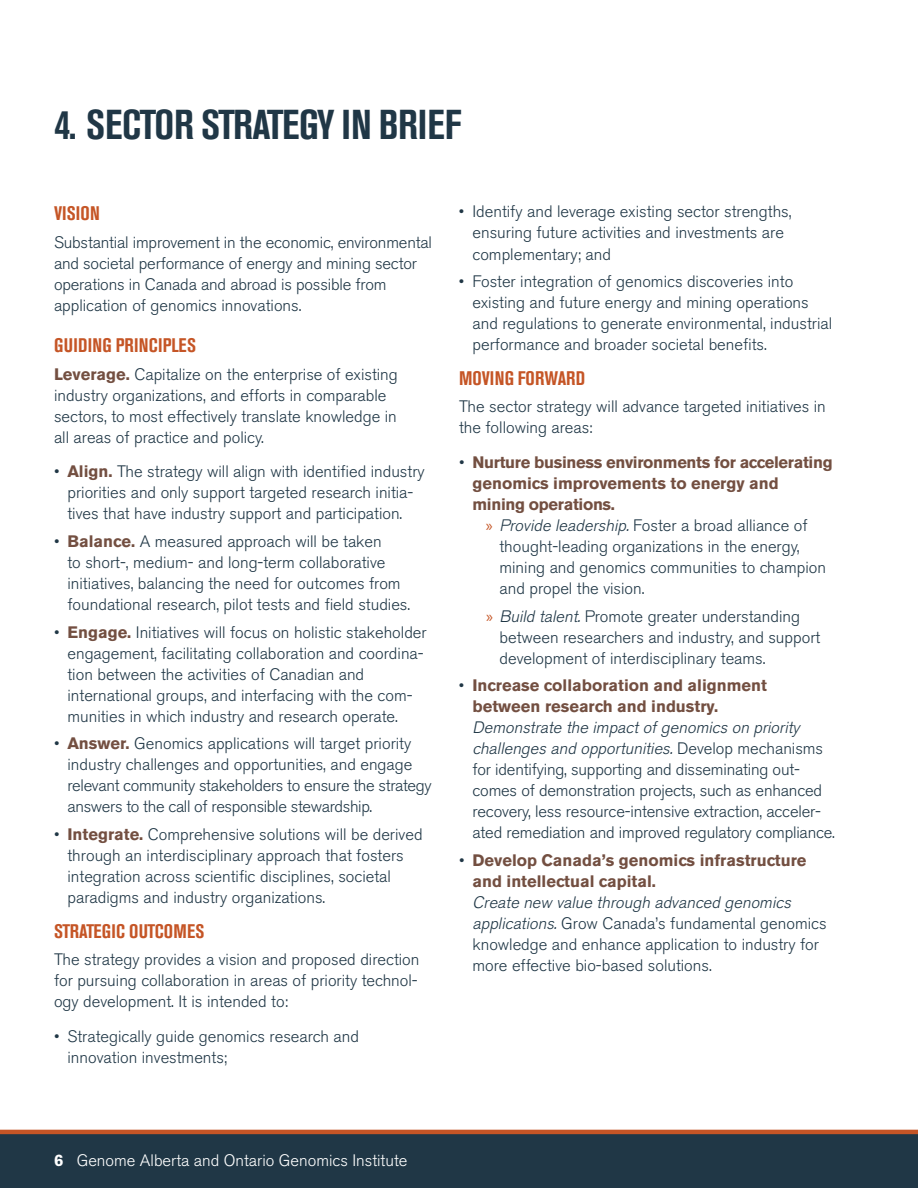
<style>
.page{position:relative;width:918px;height:1188px;background:#fff}
.page>*{position:absolute;margin:0;border:0;box-sizing:border-box;transform-origin:0 0}
.t1{font:700 condensed 41.4px "Akzidenz Grotesk BE";letter-spacing:-.015em;color:#203746}
.t2{font:700 condensed 19.5px "Akzidenz Grotesk BE";letter-spacing:.01em;color:#c55526}
.t3{font:300 16.5px/21px "Akzidenz Grotesk BE";color:#203746}
.t4{font:300 16.5px/21px "Akzidenz Grotesk BE";letter-spacing:-.02em;color:#203746}
.t5{font:700 16.5px/21px "Akzidenz Grotesk BE";color:#734f41}
.t6{font:700 16.5px "Akzidenz Grotesk BE";letter-spacing:-.02em;color:#734f41}
.t7{font:300 16.5px "Akzidenz Grotesk BE";color:#fff}
.s1{font-weight:700;color:#734f41}
.s2{font-weight:300;color:#203746}
.s3{font-family:"Myriad Pro";font-weight:400;color:#c55526}
.s4{font-style:italic}
.s5{font-weight:700}
</style>
<div class="page">
<div style="left:0;top:1134px;width:918px;height:54px;background:#203746"></div>
<hr style="left:0;top:1130px;width:918px;height:4px;background:#c55526">
<h1 class="t1" style="left:54px;top:101px;width:407px">4. SECTOR STRATEGY IN BRI EF</h1>
<p class="t2" style="left:54px;top:202px;width:47px">VISION</p>
<p class="t3" style="left:54px;top:232px;width:379px">Substantial improvement in the economic, environmental and societal performance of energy and mining sector operations in Canada and abroad is possible from application of genomics innovations.</p>
<p class="t2" style="left:54px;top:334px;width:134px">GUIDING PRINCIPLES</p>
<p class="t3" style="left:54px;top:364px;width:345px"><span class="s1">Leverage.</span> Capitalize on the enterprise of existing industry organizations, and efforts in comparable sectors, to most effectively translate knowledge in all areas of practice and policy.</p>
<p class="t3" style="left:54px;top:461px;width:372px;text-align:center">• <span class="s1">Align.</span> The strategy will align with identified industry priorities and only support targeted research initia&shy;tives that have industry support and participation.</p>
<p class="t3" style="left:67px;top:531px;width:344px;text-indent:-13px">• <span class="s1">Balance.</span> A measured approach will be taken<br>to short-, medium- and long-term collaborative initiatives, balancing the need for outcomes from foundational research, pilot tests and field studies.</p>
<p class="t3" style="left:67px;top:622px;width:361px;text-indent:-13px">• <span class="s1">Engage.</span> Initiatives will focus on holistic stakeholder engagement, facilitating collaboration and coordina&shy;tion between the activities of Canadian and international groups, and interfacing with the com&shy;munities in which industry and research operate.</p>
<p class="t4" style="left:67px;top:734px;width:366px;text-indent:-13px">• <span class="s1">Answer.</span> Genomics applications will target priority industry challenges and opportunities, and engage relevant community stakeholders to ensure the strategy answers to the call of responsible stewardship.</p>
<p class="t3" style="left:67px;top:824px;width:357px;text-indent:-13px">• <span class="s1">Integrate.</span> Comprehensive solutions will be derived through an interdisciplinary approach that fosters integration across scientific disciplines, societal paradigms and industry organizations.</p>
<p class="t2" style="left:54px;top:920px;width:131px">STRATEGIC OUTCOMES</p>
<p class="t3" style="left:54px;top:949px;width:367px;text-align:justify">The strategy provides a vision and proposed direction for pursuing collaboration in areas of priority technol&shy;ogy development. It is intended to:</p>
<p class="t3" style="left:67px;top:1026px;width:293px;text-indent:-13px">• Strategically guide genomics research and innovation investments;</p>
<p class="t3" style="left:472px;top:202px;width:321px;text-indent:-13px">• Identify and leverage existing sector strengths, ensuring future activities and investments are complementary; and</p>
<p class="t3" style="left:472px;top:271px;width:361px;text-indent:-13px">• Foster integration of genomics discoveries into existing and future energy and mining operations and regulations to generate environmental, industrial performance and broader societal benefits.</p>
<p class="t2" style="left:459px;top:367px;width:128px">MOVING FORWARD</p>
<p class="t3" style="left:459px;top:397px;width:368px">The sector strategy will advance targeted initiatives in the following areas:</p>
<p class="t6" style="left:459px;top:453px;width:375px"><span class="s2">•</span> Nurture business environments for accelerating</p>
<p class="t5" style="left:472px;top:473px;width:308px">genomics improvements to energy and</p>
<p class="t6" style="left:472px;top:495px;width:144px">mining operations.</p>
<p class="t3" style="left:486px;top:515px;width:323px"><span class="s3">»</span> <span class="s4">Provide leadership.</span>Foster a broad alliance of</p>
<p class="t3" style="left:500px;top:536px;width:302px">thought-leading organizations in the energy,</p>
<p class="t3" style="left:500px;top:557px;width:328px">mining and genomics communities to champion</p>
<p class="t3" style="left:500px;top:578px;width:147px">and propel the vision.</p>
<p class="t3" style="left:499px;top:606px;width:322px;text-indent:-13px"><span class="s3">»</span> <span class="s4">Build talent.</span>Promote greater understanding between researchers and industry, and support development of interdisciplinary teams.</p>
<p class="t5" style="left:472px;top:675px;width:296px;text-indent:-13px"><span class="s2">•</span> Increase collaboration and alignment between research and industry.</p>
<p class="t3" style="left:472px;top:718px;width:364px"><span class="s4">Demonstrate the impactofgenomics on priority challenges and opportunities.</span>D ev e l o p m e c h a n i s m s for identifying, supporting and disseminating out&shy;comes of demonstration projects, such as enhanced recovery, less resource-intensive extraction, acceler&shy;ated remediation and improved regulatory compliance.</p>
<p class="t5" style="left:473px;top:850px;width:336px;text-indent:-13px"><span class="s2">•</span> Develop Canada’s genomics infrastructure and intellectual capital.</p>
<p class="t3" style="left:472px;top:892px;width:356px"><span class="s4">Create new value through advanced genomics applications.</span>Grow Canada’s fundamental genomics knowledge and enhance application to industry for more effective bio-based solutions.</p>
<p class="t7" style="left:54px;top:1151px;width:355px"><span class="s5">6</span> Genome Alberta and Ontario Genomics Institute</p>
</div>
